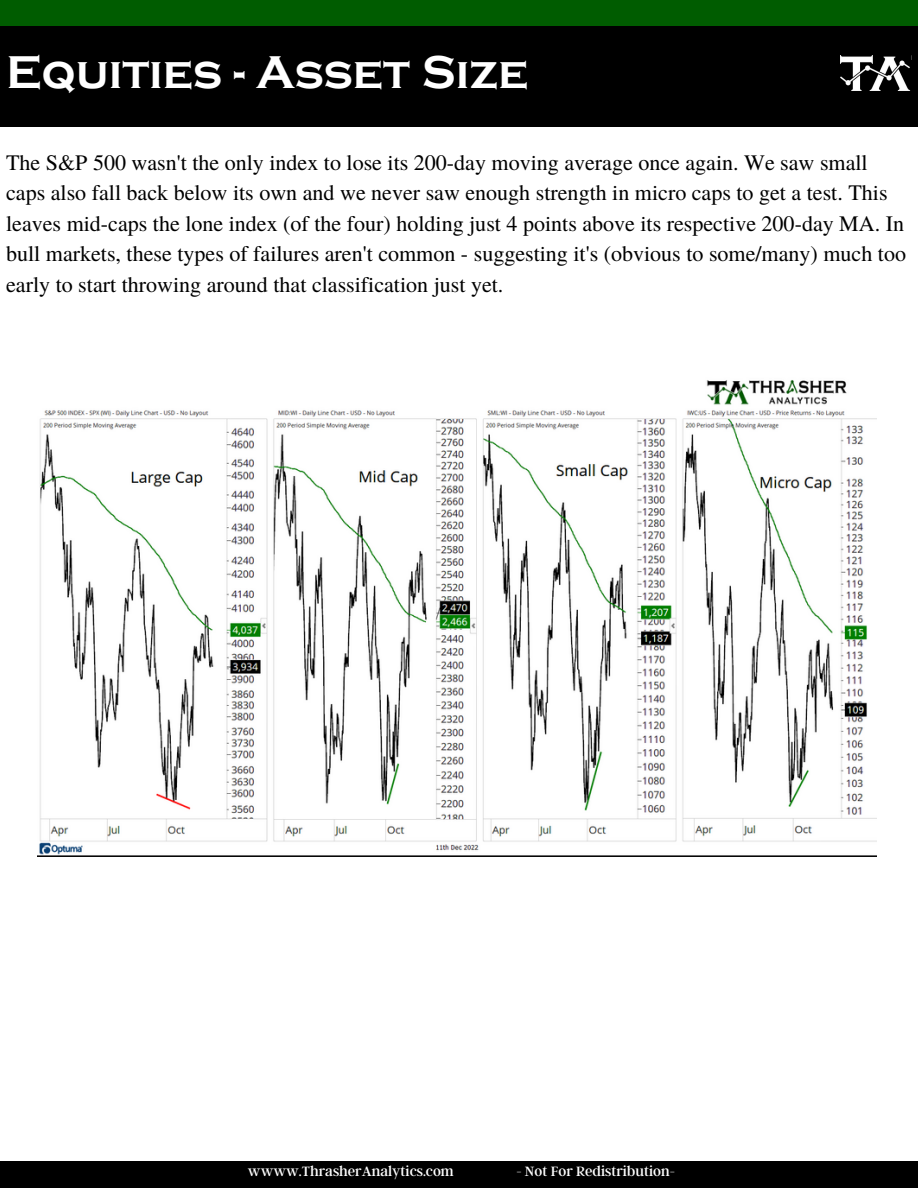
<style>
.page{position:relative;width:918px;height:1188px;background:#fff}
.page>*{position:absolute;margin:0;border:0;box-sizing:border-box;transform-origin:0 0}
.t1{font:700 47.25px "Copperplate Gothic";color:#fff}
.t2{font:22.05px/30.3px "Te X Gyre Termes";color:#000}
.t3{font:15px "Argent CF";color:#fff}
</style>
<div class="page">
<div style="left:0;top:0;width:918px;height:27px;background:#005c00"></div>
<div style="left:0;top:1162px;width:918px;height:26px;background:#000"></div>
<div style="left:0;top:26px;width:918px;height:101px;background:#000"></div>
<img style="left:840px;top:56px;width:71px;height:35px">
<img style="left:37px;top:380px;width:839px;height:477px">
<h1 class="t1" style="left:6px;top:46px;width:524px">Equities - Asset Size</h1>
<p class="t2" style="left:6px;top:146px;width:901px">The S&amp;P 500 wasn't the only index to lose its 200-day moving average once again. We saw small caps also fall back below its own and we never saw enough strength in micro caps to get a test. This leaves mid-caps the lone index (of the four) holding just 4 points above its respective 200-day MA. In bull markets, these types of failures aren't common - suggesting it's (obvious to some/many) much too early to start throwing around that classification just yet.</p>
<p class="t3" style="left:248px;top:1161px;width:207px">wwww.ThrasherAnalytics.com</p>
<p class="t3" style="left:516px;top:1161px;width:160px">- Not For Redistribution-</p>
</div>
